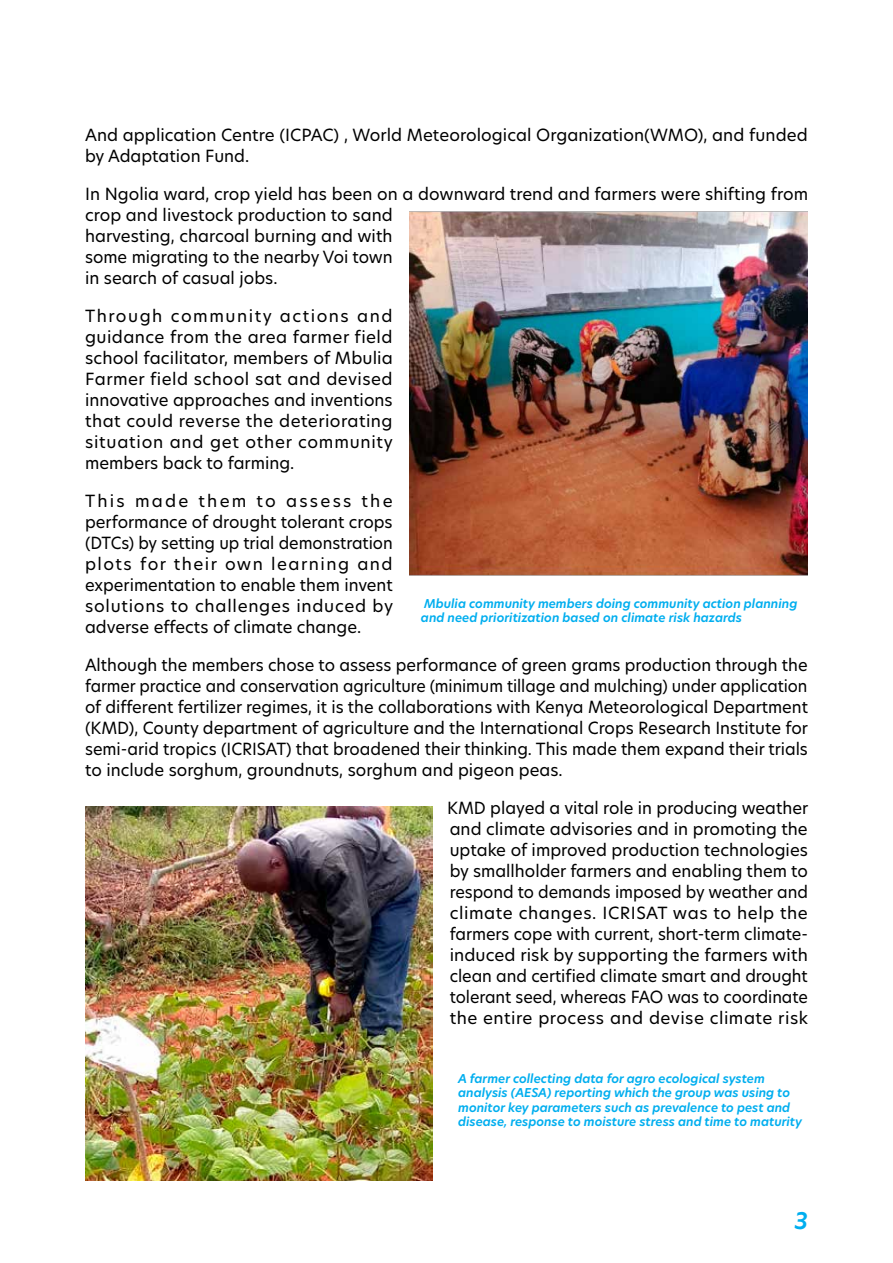
<style>
.page{position:relative;width:893px;height:1263px;background:#fff}
.page>*{position:absolute;margin:0;border:0;box-sizing:border-box;transform-origin:0 0}
.t1{font:italic 600 22.5px "Hero New";color:#00aeef}
.t2{font:16.5px/21px "Hero New";color:#000;text-align:justify}
.t3{font:italic 600 12px/14.4px "Hero New";color:#00aeef}
</style>
<div class="page">
<img style="left:85px;top:806px;width:348px;height:375px">
<img style="left:410px;top:211px;width:398px;height:365px">
<p class="t2" style="left:85px;top:124px;width:724px">And application Centre (ICPAC) , World Meteorological Organization(WMO), and funded by Adaptation Fund.</p>
<p class="t2" style="left:85px;top:183px;width:725px;text-align:left">In Ngolia ward, crop yield has been on a downward trend and farmers were shifting from crop and livestock production to sand<br>harvesting, charcoal burning and with<br>some migrating to the nearby Voi town<br>in search of casual jobs.</p>
<p class="t2" style="left:85px;top:305px;width:309px">Through community actions and guidance from the area farmer field school facilitator, members of Mbulia Farmer field school sat and devised innovative approaches and inventions that could reverse the deteriorating situation and get other community members back to farming.</p>
<p class="t2" style="left:85px;top:490px;width:310px">This made them to assess the performance of drought tolerant crops (DTCs) by setting up trial demonstration plots for their own learning and experimentation to enable them invent solutions to challenges induced by adverse effects of climate change.</p>
<p class="t2" style="left:85px;top:654px;width:724px">Although the members chose to assess performance of green grams production through the farmer practice and conservation agriculture (minimum tillage and mulching) under application of different fertilizer regimes, it is the collaborations with Kenya Meteorological Department (KMD), County department of agriculture and the International Crops Research Institute for semi-arid tropics (ICRISAT) that broadened their thinking. This made them expand their trials to include sorghum, groundnuts, sorghum and pigeon peas.</p>
<p class="t2" style="left:447px;top:797px;width:363px">KMD played a vital role in producing weather and climate advisories and in promoting the uptake of improved production technologies by smallholder farmers and enabling them to respond to demands imposed by weather and climate changes. ICRISAT was to help the farmers cope with current, short-term climate&shy;induced risk by supporting the farmers with clean and certified climate smart and drought tolerant seed, whereas FAO was to coordinate the entire process and devise climate risk</p>
<p class="t3" style="left:421px;top:596px;width:378px">Mbulia community members doing community action planning and need prioritization based on climate risk hazards</p>
<p class="t3" style="left:458px;top:1071px;width:345px">A farmer collecting data for agro ecological system analysis (AESA) reporting which the group was using to monitor key parameters such as prevalence to pest and disease, response to moisture stress and time to maturity</p>
<h1 class="t1" style="left:794px;top:1206px;width:15px">3</h1>
</div>
